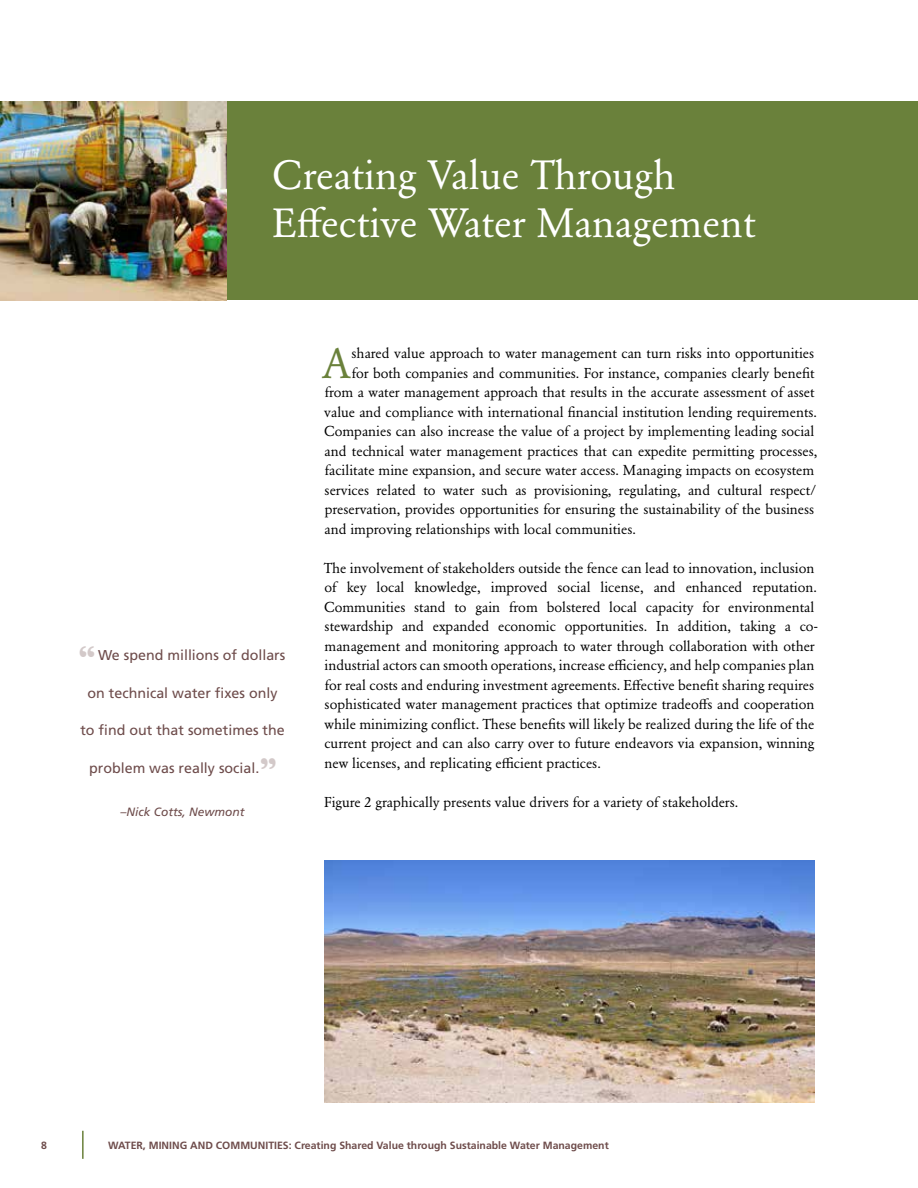
<style>
.page{position:relative;width:918px;height:1188px;background:#fff}
.page>*{position:absolute;margin:0;border:0;box-sizing:border-box;transform-origin:0 0}
.t1{font:41.7px "Garamond Berth BQ";color:#6a813b}
.t2{font:40.5px/48.6px "Garamond Berth BQ";color:#fff}
.t3{font:700 34.5px "Garamond Berth BQ";color:#d3c9c9}
.t4{font:14.25px/19.5px "Garamond Berth BQ";color:#000}
.t5{font:14.25px "Frutiger LT Std";color:#6e4c4b}
.t6{font:italic 12px "Frutiger LT Std";color:#6e4c4b}
.t7{font:700 10.5px "Frutiger LT Std";color:#6e4c4b}
</style>
<div class="page">
<div style="left:0;top:102px;width:917px;height:198px;background:#6a813b"></div>
<img style="left:0;top:102px;width:227px;height:198px">
<img style="left:324px;top:861px;width:491px;height:242px">
<hr style="left:82px;top:1131px;width:2px;height:28px;background:#6a813b">
<h2 class="t2" style="left:272px;top:151px;width:485px">Creating Value Through<br>Effective Water Management</h2>
<h3 class="t3" style="left:80px;top:639px;width:17px">“</h3>
<p class="t5" style="left:98px;top:647px;width:189px">We spend millions of dollars</p>
<p class="t5" style="left:88px;top:684px;width:192px">on technical water fixes only</p>
<p class="t5" style="left:80px;top:722px;width:206px">to find out that sometimes the</p>
<p class="t5" style="left:89px;top:759px;width:172px">problem was really social.</p>
<h3 class="t3" style="left:261px;top:751px;width:17px">”</h3>
<p class="t6" style="left:121px;top:805px;width:126px">–Nick Cotts, Newmont</p>
<h1 class="t1" style="left:322px;top:339px;width:30px">A</h1>
<p class="t4" style="left:352px;top:344px;width:464px">shared value approach to water management can turn risks into opportunities</p>
<p class="t4" style="left:352px;top:363px;width:464px">for both companies and communities. For instance, companies clearly benefit</p>
<p class="t4" style="left:325px;top:383px;width:491px">from a water management approach that results in the accurate assessment of asset</p>
<p class="t4" style="left:324px;top:402px;width:494px">value and compliance with international financial institution lending requirements.</p>
<p class="t4" style="left:324px;top:422px;width:492px">Companies can also increase the value of a project by implementing leading social</p>
<p class="t4" style="left:325px;top:441px;width:494px">and technical water management practices that can expedite permitting processes,</p>
<p class="t4" style="left:325px;top:461px;width:491px">facilitate mine expansion, and secure water access. Managing impacts on ecosystem</p>
<p class="t4" style="left:325px;top:480px;width:493px">services related to water such as provisioning, regulating, and cultural respect/</p>
<p class="t4" style="left:325px;top:500px;width:491px">preservation, provides opportunities for ensuring the sustainability of the business</p>
<p class="t4" style="left:325px;top:519px;width:313px">and improving relationships with local communities.</p>
<p class="t4" style="left:324px;top:558px;width:495px">The involvement of stakeholders outside the fence can lead to innovation, inclusion of key local knowledge, improved social license, and enhanced reputation.<br>Communities stand to gain from bolstered local capacity for environmental stewardship and expanded economic opportunities. In addition, taking a co&shy;management and monitoring approach to water through collaboration with other industrial actors can smooth operations, increase efficiency, and help companies plan for real costs and enduring investment agreements. Effective benefit sharing requires sophisticated water management practices that optimize tradeoffs and cooperation while minimizing conflict. These benefits will likely be realized during the life of the current project and can also carry over to future endeavors via expansion, winning new licenses, and replicating efficient practices.</p>
<p class="t4" style="left:324px;top:792px;width:416px">Figure 2 graphically presents value drivers for a variety of stakeholders.</p>
<p class="t7" style="left:41px;top:1139px;width:7px">8</p>
<p class="t7" style="left:108px;top:1139px;width:502px">WATER, MINING AND COMMUNITIES: Creating Shared Value through Sustainable Water Management</p>
</div>
